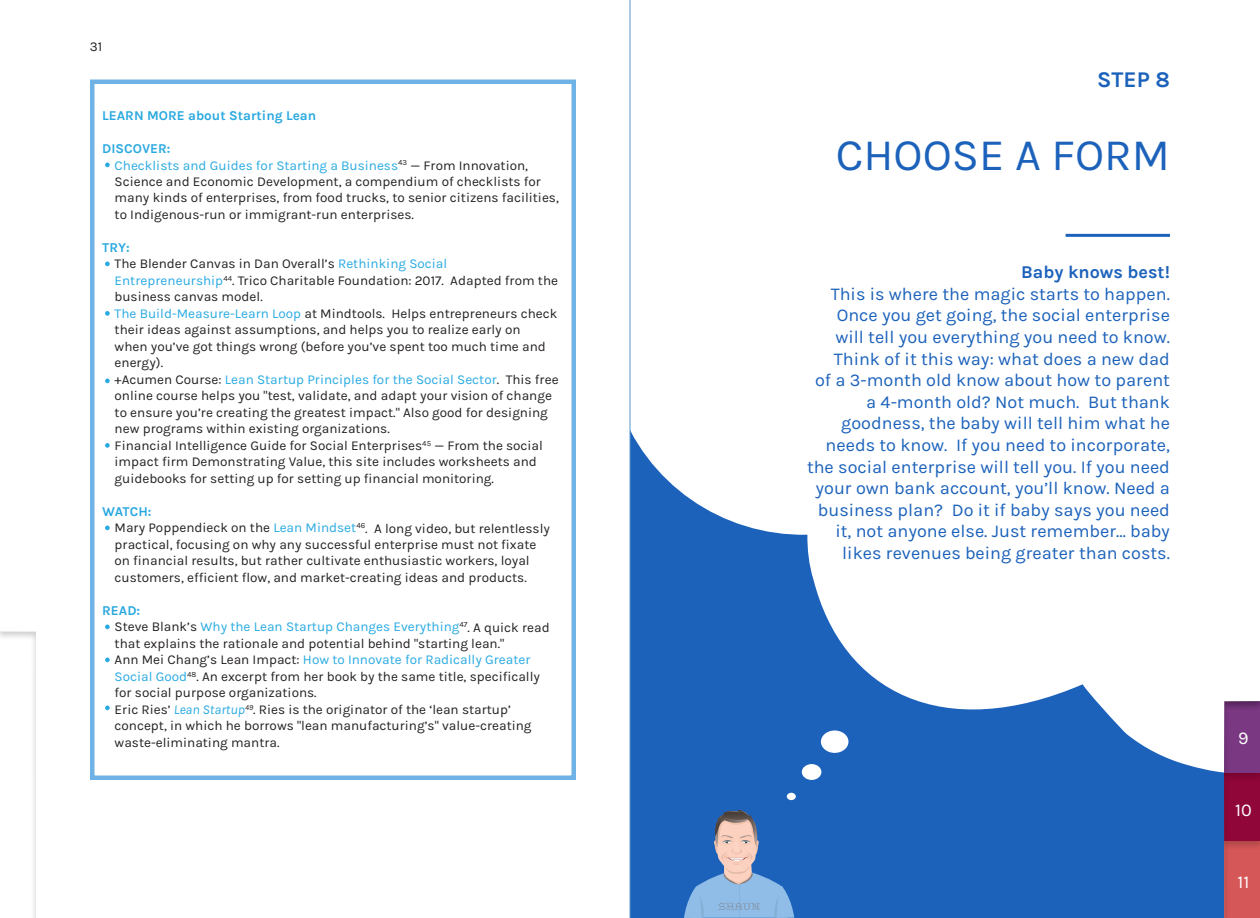
<style>
.page{position:relative;width:1260px;height:918px;background:#fff}
.page>*{position:absolute;margin:0;border:0;box-sizing:border-box;transform-origin:0 0}
.t1{font:45px "Karla";color:#1c62bb}
.t2{font:700 22.5px "Karla";color:#1c62bb}
.t3{font:18px/21.6px "Karla";color:#1c62bb;text-align:right}
.t4{font:700 18px "Karla";color:#1c62bb}
.t5{font:18px "Karla";color:#fff}
.t6{font:13.5px/16.5px "Karla";color:#252122}
.t7{font:700 13.5px "Karla";color:#2aa9e0}
.t8{font:10.65px "Home Sweet Home";color:#807d82}
.s1{color:#29aae2}
.s2{font-style:italic;color:#29aae2}
</style>
<div class="page">
<svg style="left:0;top:631px;width:36px;height:287px"></svg>
<div style="left:90px;top:80px;width:486px;height:700px;border:4px solid #6fb2e5"></div>
<svg style="left:105px;top:163px;width:5px;height:4px"></svg>
<svg style="left:105px;top:262px;width:5px;height:4px"></svg>
<svg style="left:105px;top:311px;width:5px;height:5px"></svg>
<svg style="left:105px;top:443px;width:5px;height:5px"></svg>
<svg style="left:105px;top:379px;width:5px;height:4px"></svg>
<svg style="left:1224px;top:701px;width:36px;height:217px;background:#9f3259"></svg>
<svg style="left:105px;top:526px;width:5px;height:4px"></svg>
<svg style="left:105px;top:625px;width:5px;height:4px"></svg>
<svg style="left:105px;top:658px;width:5px;height:4px"></svg>
<svg style="left:105px;top:706px;width:5px;height:4px"></svg>
<div style="left:630px;top:0;width:594px;height:918px;background:#1c62bb"></div>
<svg style="left:629px;top:385px;width:598px;height:387px;fill:#fff"></svg>
<div style="left:621px;top:0;width:639px;height:385px;background:#fff"></div>
<hr style="left:1066px;top:234px;width:104px;height:3px;background:#1c62bb">
<div style="left:787px;top:793px;width:9px;height:7px;background:#fff;border-radius:50%"></div>
<div style="left:802px;top:764px;width:19px;height:16px;background:#fff;border-radius:50%"></div>
<div style="left:821px;top:731px;width:27px;height:22px;background:#fff;border-radius:50%"></div>
<svg style="left:684px;top:810px;width:110px;height:108px"></svg>
<hr style="left:630px;top:0;width:1px;height:918px;background:#5a96ce">
<p class="t6" style="left:90px;top:39px;width:14px">31</p>
<p class="t7" style="left:102px;top:108px;width:215px">LEARN MORE about Starting Lean</p>
<p class="t7" style="left:102px;top:141px;width:70px">DISCOVER:</p>
<p class="t6" style="left:115px;top:157px;width:446px"><span class="s1">Checklists and Guides for Starting a Business</span><sup>43</sup> — From Innovation, Science and Economic Development, a compendium of checklists for many kinds of enterprises, from food trucks, to senior citizens facilities, to Indigenous-run or immigrant-run enterprises.</p>
<p class="t6" style="left:115px;top:256px;width:446px">The Blender Canvas in Dan Overall’s <span class="s1">Rethinking Social Entrepreneurship</span><sup>44</sup>. Trico Charitable Foundation: 2017. Adapted from the business canvas model.<br><span class="s1">The Build-Measure-Learn Loop</span> at Mindtools. Helps entrepreneurs check their ideas against assumptions, and helps you to realize early on<br>when you’ve got things wrong (before you’ve spent too much time and energy).<br>+Acumen Course: <span class="s1">Lean Startup Principles for the Social Sector</span>. This free online course helps you "test, validate, and adapt your vision of change to ensure you’re creating the greatest impact." Also good for designing new programs within existing organizations.<br>Financial Intelligence Guide for Social Enterprises<sup>45</sup> — From the social impact firm Demonstrating Value, this site includes worksheets and guidebooks for setting up for setting up financial monitoring.</p>
<p class="t6" style="left:115px;top:520px;width:437px">Mary Poppendieck on the <span class="s1">Lean Mindset</span><sup>46</sup>. A long video, but relentlessly practical, focusing on why any successful enterprise must not fixate on financial results, but rather cultivate enthusiastic workers, loyal customers, efficient flow, and market-creating ideas and products.</p>
<p class="t6" style="left:115px;top:619px;width:437px">Steve Blank’s <span class="s1">Why the Lean Startup Changes Everything</span><sup>47</sup>. A quick read that explains the rationale and potential behind "starting lean."<br>Ann Mei Chang’s Lean Impact: <span class="s1">How to Innovate for Radically Greater Social Good</span><sup>48</sup>. An excerpt from her book by the same title, specifically for social purpose organizations.<br>Eric Ries’ <span class="s2">Lean Startup</span><sup>49</sup>. Ries is the originator of the ‘lean startup’ concept, in which he borrows "lean manufacturing’s" value-creating waste-eliminating mantra.</p>
<p class="t7" style="left:102px;top:240px;width:29px">TRY:</p>
<p class="t7" style="left:102px;top:504px;width:51px">WATCH:</p>
<p class="t7" style="left:102px;top:603px;width:39px">READ:</p>
<h2 class="t2" style="left:1097px;top:66px;width:74px">STEP 8</h2>
<h1 class="t1" style="left:836px;top:130px;width:336px">CHOOSE A FORM</h1>
<h3 class="t4" style="left:1021px;top:262px;width:150px">Baby knows best!</h3>
<p class="t3" style="left:807px;top:283px;width:364px">This is where the magic starts to happen.<br>Once you get going, the social enterprise will tell you everything you need to know.<br>Think of it this way: what does a new dad<br>of a 3-month old know about how to parent a 4-month old? Not much. But thank goodness, the baby will tell him what he needs to know. If you need to incorporate, the social enterprise will tell you. If you need your own bank account, you’ll know. Need a business plan? Do it if baby says you need it, not anyone else. Just remember... baby likes revenues being greater than costs.</p>
<p class="t8" style="left:718px;top:900px;width:44px">SHAUN</p>
<h3 class="t5" style="left:1238px;top:728px;width:12px">9</h3>
<h3 class="t5" style="left:1235px;top:800px;width:18px">10</h3>
<h3 class="t5" style="left:1238px;top:872px;width:13px">11</h3>
</div>
